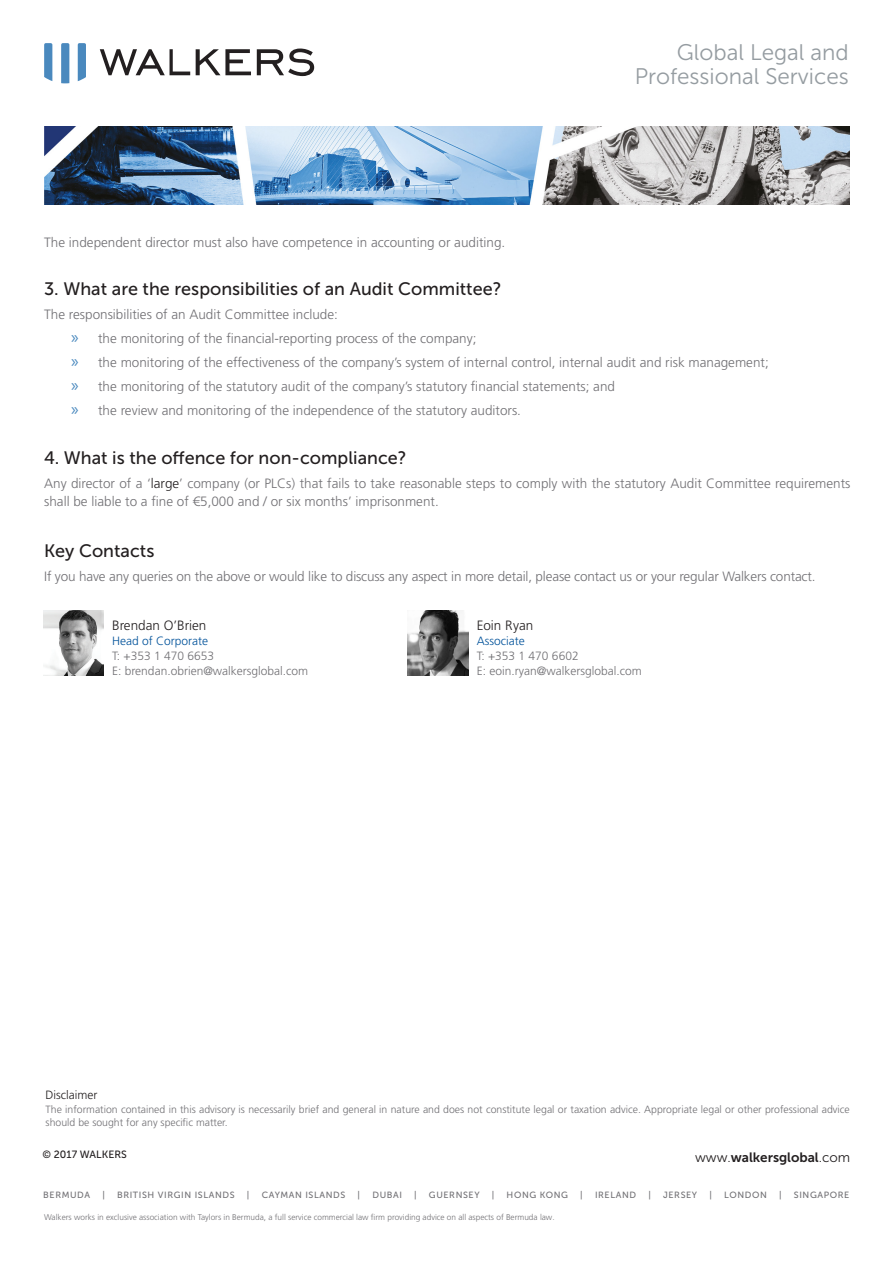
<style>
.page{position:relative;width:893px;height:1263px;background:#fff}
.page>*{position:absolute;margin:0;border:0;box-sizing:border-box;transform-origin:0 0}
.t1{font:22.5px/24px "Museo Sans 300";color:#959ca1;text-align:right}
.Body_textr{font:18px "Museo Sans 500";color:#231f20}
.Body_textr-2{font:300 13.5px/17.2px "Frutiger LT Pro";color:#717074}
.t2{font:300 13.5px "Frutiger LT Pro";color:#231f20}
.t3{font:13.5px "Museo Sans 700";color:#231f20}
.t4{font:300 12px "Frutiger LT Pro";color:#717074}
.t5{font:300 12px "Frutiger LT Pro";color:#01529a}
.t6{font:300 12px "Frutiger LT Pro";color:#231f20}
.t7{font:300 10.5px/13.5px "Frutiger LT Pro";color:#717074}
.t8{font:10.5px "Museo Sans 500";color:#231f20}
.t9{font:9px "Museo Sans 500";letter-spacing:.065em;color:#717074}
.t10{font:300 8.25px "Frutiger LT Pro";color:#717074}
.s1{font-family:"Myriad Pro";font-weight:400;font-size:18px;color:#4a89be}
.s2{color:#231f20}
.s3{font-family:"Museo Sans 300"}
</style>
<div class="page">
<svg style="left:100px;top:49px;width:90px;height:26px"></svg>
<svg style="left:196px;top:49px;width:55px;height:26px"></svg>
<svg style="left:257px;top:49px;width:57px;height:27px"></svg>
<svg style="left:44px;top:43px;width:8px;height:38px"></svg>
<svg style="left:61px;top:43px;width:8px;height:40px"></svg>
<svg style="left:78px;top:43px;width:8px;height:38px"></svg>
<img style="left:44px;top:127px;width:806px;height:78px">
<img style="left:43px;top:611px;width:61px;height:64px">
<img style="left:408px;top:611px;width:60px;height:64px">
<h1 class="t1" style="left:635px;top:40px;width:216px">Global Legal and<br>Professional Services</h1>
<p class="Body_textr-2" style="left:44px;top:234px;width:463px">The independent director must also have competence in accounting or auditing.</p>
<p class="Body_textr" style="left:44px;top:279px;width:459px">3. What are the responsibilities of an Audit Committee?</p>
<p class="Body_textr-2" style="left:44px;top:305px;width:295px">The responsibilities of an Audit Committee include:</p>
<p class="Body_textr-2" style="left:71px;top:329px;width:407px"><span class="s1">»</span> the monitoring of the financial-reporting process of the company;</p>
<p class="Body_textr-2" style="left:71px;top:353px;width:699px"><span class="s1">»</span> the monitoring of the effectiveness of the company’s system of internal control, internal audit and risk management;</p>
<p class="Body_textr-2" style="left:71px;top:377px;width:545px"><span class="s1">»</span> the monitoring of the statutory audit of the company’s statutory financial statements; and</p>
<p class="Body_textr-2" style="left:71px;top:401px;width:451px"><span class="s1">»</span> the review and monitoring of the independence of the statutory auditors.</p>
<p class="Body_textr" style="left:44px;top:448px;width:364px">4. What is the offence for non-compliance?</p>
<p class="Body_textr-2" style="left:44px;top:475px;width:808px">Any director of a ‘<span class="s2">large</span>’ company (or PLCs) that fails to take reasonable steps to comply with the statutory Audit Committee requirements shall be liable to a fine of €5,000 and / or six months’ imprisonment.</p>
<p class="Body_textr" style="left:44px;top:541px;width:112px">Key Contacts</p>
<p class="Body_textr-2" style="left:44px;top:568px;width:773px">If you have any queries on the above or would like to discuss any aspect in more detail, please contact us or your regular Walkers contact.</p>
<p class="t2" style="left:112px;top:617px;width:96px">Brendan O’Brien</p>
<p class="t5" style="left:112px;top:634px;width:98px">Head of Corporate</p>
<p class="t4" style="left:112px;top:649px;width:103px">T: +353 1 470 6653</p>
<p class="t4" style="left:112px;top:664px;width:198px">E: brendan.obrien@walkersglobal.com</p>
<p class="t2" style="left:477px;top:617px;width:58px">Eoin Ryan</p>
<p class="t5" style="left:477px;top:634px;width:49px">Associate</p>
<p class="t4" style="left:477px;top:649px;width:103px">T: +353 1 470 6602</p>
<p class="t4" style="left:477px;top:664px;width:166px">E: eoin.ryan@walkersglobal.com</p>
<p class="t6" style="left:46px;top:1088px;width:53px">Disclaimer</p>
<p class="t7" style="left:46px;top:1102px;width:806px">The information contained in this advisory is necessarily brief and general in nature and does not constitute legal or taxation advice. Appropriate legal or other professional advice should be sought for any specific matter.</p>
<p class="t8" style="left:43px;top:1149px;width:86px">© 2017 WALKERS</p>
<p class="t3" style="left:695px;top:1149px;width:157px"><span class="s3">www.</span>walkersglobal<span class="s3">.com</span></p>
<p class="t9" style="left:43px;top:1190px;width:48px">BERMUDA</p>
<p class="t9" style="left:102px;top:1190px;width:4px">|</p>
<p class="t9" style="left:117px;top:1190px;width:119px">BRITISH VIRGIN ISLANDS</p>
<p class="t9" style="left:247px;top:1190px;width:4px">|</p>
<p class="t9" style="left:262px;top:1190px;width:85px">CAYMAN ISLANDS</p>
<p class="t9" style="left:358px;top:1190px;width:4px">|</p>
<p class="t9" style="left:372px;top:1190px;width:31px">DUBAI</p>
<p class="t9" style="left:414px;top:1190px;width:4px">|</p>
<p class="t9" style="left:429px;top:1190px;width:52px">GUERNSEY</p>
<p class="t9" style="left:492px;top:1190px;width:4px">|</p>
<p class="t9" style="left:507px;top:1190px;width:63px">HONG KONG</p>
<p class="t9" style="left:580px;top:1190px;width:4px">|</p>
<p class="t9" style="left:595px;top:1190px;width:43px">IRELAND</p>
<p class="t9" style="left:648px;top:1190px;width:4px">|</p>
<p class="t9" style="left:663px;top:1190px;width:36px">JERSEY</p>
<p class="t9" style="left:709px;top:1190px;width:4px">|</p>
<p class="t9" style="left:724px;top:1190px;width:44px">LONDON</p>
<p class="t9" style="left:779px;top:1190px;width:4px">|</p>
<p class="t9" style="left:794px;top:1190px;width:57px">SINGAPORE</p>
<p class="t10" style="left:44px;top:1212px;width:512px">Walkers works in exclusive association with Taylors in Bermuda, a full service commercial law firm providing advice on all aspects of Bermuda law.</p>
</div>
